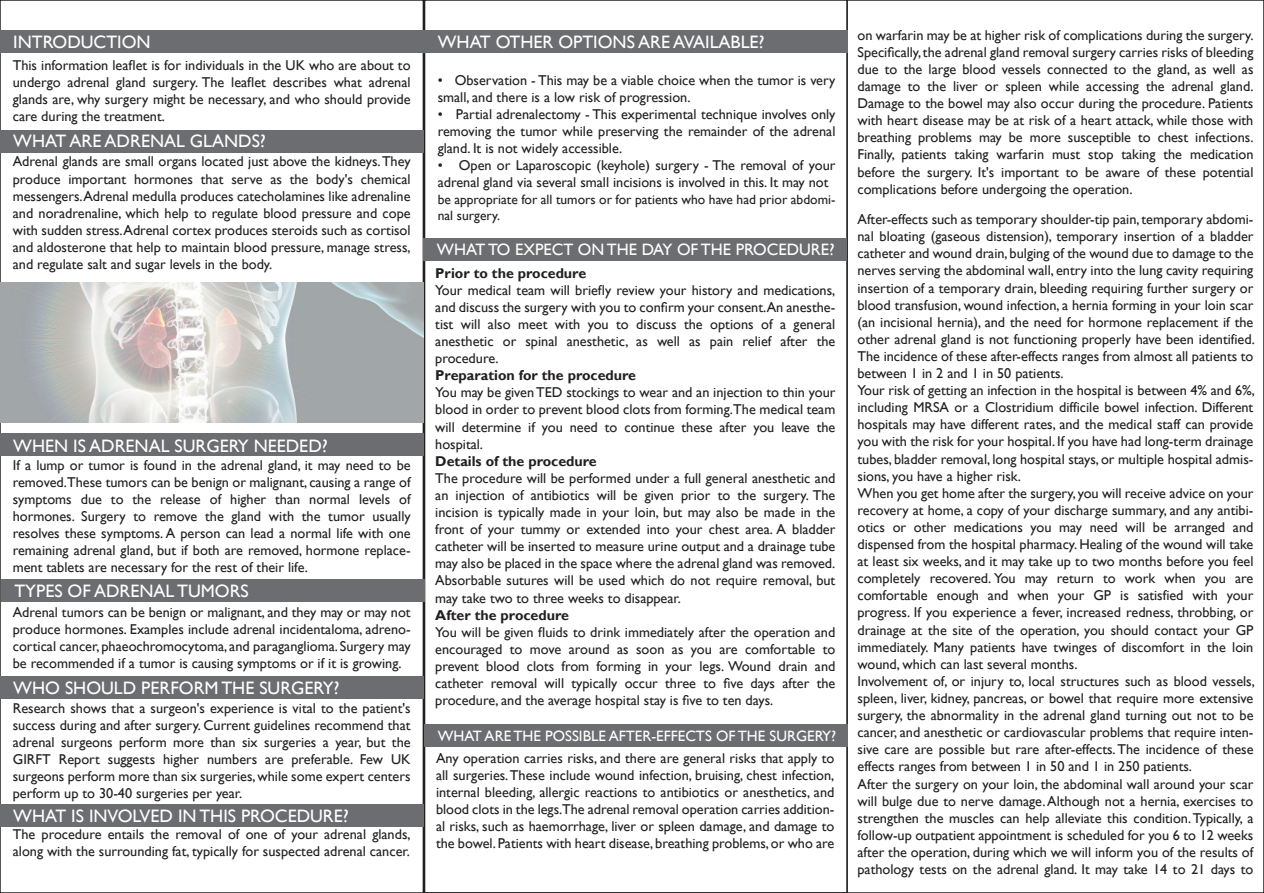
<style>
.page{position:relative;width:1264px;height:893px;background:#fff}
.page>*{position:absolute;margin:0;border:0;box-sizing:border-box;transform-origin:0 0}
.t1{font:18px "Gill Sans";color:#fff}
.t2{font:16.5px "Gill Sans";color:#fff}
.t3{font:15px "Gill Sans";color:#fff}
.t4{font:14.25px/17.1px "Gill Sans";color:#231f20;text-align:justify}
.t5{font:700 14.25px "Gill Sans";color:#231f20}
.t6{font:13.5px/16.2px "Gill Sans";color:#231f20}
</style>
<div class="page">
<div style="left:0;top:30px;width:423px;height:23px;background:#6c6d70"></div>
<div style="left:0;top:130px;width:423px;height:22px;background:#6c6d70"></div>
<div style="left:0;top:434px;width:423px;height:22px;background:#6c6d70"></div>
<div style="left:423px;top:239px;width:423px;height:22px;background:#6c6d70"></div>
<div style="left:0;top:676px;width:423px;height:22px;background:#6c6d70"></div>
<div style="left:1px;top:579px;width:423px;height:22px;background:#6c6d70"></div>
<div style="left:0;top:804px;width:423px;height:23px;background:#6c6d70"></div>
<div style="left:424px;top:724px;width:423px;height:23px;background:#6c6d70"></div>
<div style="left:424px;top:30px;width:423px;height:23px;background:#6c6d70"></div>
<svg style="left:0;top:282px;width:423px;height:140px;background:#bec0c0"></svg>
<p class="t1" style="left:13px;top:32px;width:139px">INTRODUCTION</p>
<p class="t4" style="left:13px;top:57px;width:399px">This information leaflet is for individuals in the UK who are about to undergo adrenal gland surgery. The leaflet describes what adrenal glands are, why surgery might be necessary, and who should provide care during the treatment.</p>
<p class="t4" style="left:13px;top:153px;width:399px">Adrenal glands are small organs located just above the kidneys. They produce important hormones that serve as the body's chemical messengers.Adrenal medulla produces catecholamines like adrenaline and noradrenaline, which help to regulate blood pressure and cope with sudden stress.Adrenal cortex produces steroids such as cortisol and aldosterone that help to maintain blood pressure, manage stress, and regulate salt and sugar levels in the body.</p>
<p class="t1" style="left:13px;top:130px;width:254px">WHAT ARE ADRENAL GLANDS?</p>
<p class="t1" style="left:13px;top:435px;width:316px">WHEN IS ADRENAL SURGERY NEEDED?</p>
<p class="t4" style="left:13px;top:456px;width:399px">If a lump or tumor is found in the adrenal gland, it may need to be removed.These tumors can be benign or malignant, causing a range of symptoms due to the release of higher than normal levels of hormones. Surgery to remove the gland with the tumor usually resolves these symptoms. A person can lead a normal life with one remaining adrenal gland, but if both are removed, hormone replace&shy;ment tablets are necessary for the rest of their life.</p>
<p class="t4" style="left:13px;top:603px;width:399px">Adrenal tumors can be benign or malignant, and they may or may not produce hormones. Examples include adrenal incidentaloma, adreno&shy;cortical cancer, phaeochromocytoma, and paraganglioma. Surgery may be recommended if a tumor is causing symptoms or if it is growing.</p>
<p class="t4" style="left:13px;top:700px;width:399px">Research shows that a surgeon's experience is vital to the patient's success during and after surgery. Current guidelines recommend that adrenal surgeons perform more than six surgeries a year, but the GIRFT Report suggests higher numbers are preferable. Few UK surgeons perform more than six surgeries, while some expert centers perform up to 30-40 surgeries per year.</p>
<p class="t4" style="left:13px;top:826px;width:399px">The procedure entails the removal of one of your adrenal glands, along with the surrounding fat, typically for suspected adrenal cancer.</p>
<p class="t1" style="left:14px;top:580px;width:236px">TYPES OF ADRENAL TUMORS</p>
<p class="t1" style="left:13px;top:677px;width:328px">WHO SHOULD PERFORM THE SURGERY?</p>
<p class="t1" style="left:13px;top:806px;width:337px">WHAT IS INVOLVED IN THIS PROCEDURE?</p>
<p class="t1" style="left:438px;top:32px;width:328px">WHAT OTHER OPTIONS ARE AVAILABLE?</p>
<p class="t4" style="left:437px;top:72px;width:399px">• Observation - This may be a viable choice when the tumor is very small, and there is a low risk of progression.</p>
<p class="t4" style="left:437px;top:106px;width:399px">• Partial adrenalectomy - This experimental technique involves only removing the tumor while preserving the remainder of the adrenal gland. It is not widely accessible.</p>
<p class="t4" style="left:437px;top:157px;width:399px">• Open or Laparoscopic (keyhole) surgery - The removal of your adrenal gland via several small incisions is involved in this. It may not</p>
<p class="t6" style="left:437px;top:191px;width:399px">be appropriate for all tumors or for patients who have had prior abdomi&shy;nal surgery.</p>
<p class="t2" style="left:437px;top:240px;width:399px">WHAT TO EXPECT ON THE DAY OF THE PROCEDURE?</p>
<p class="t5" style="left:435px;top:264px;width:152px">Prior to the procedure</p>
<p class="t4" style="left:435px;top:282px;width:401px">Your medical team will briefly review your history and medications, and discuss the surgery with you to confirm your consent.An anesthe&shy;tist will also meet with you to discuss the options of a general anesthetic or spinal anesthetic, as well as pain relief after the procedure.</p>
<p class="t5" style="left:435px;top:367px;width:202px">Preparation for the procedure</p>
<p class="t4" style="left:435px;top:384px;width:401px">You may be given TED stockings to wear and an injection to thin your blood in order to prevent blood clots from forming.The medical team will determine if you need to continue these after you leave the hospital.</p>
<p class="t5" style="left:435px;top:452px;width:163px">Details of the procedure</p>
<p class="t4" style="left:435px;top:470px;width:401px">The procedure will be performed under a full general anesthetic and an injection of antibiotics will be given prior to the surgery. The incision is typically made in your loin, but may also be made in the front of your tummy or extended into your chest area. A bladder catheter will be inserted to measure urine output and a drainage tube may also be placed in the space where the adrenal gland was removed.<br>Absorbable sutures will be used which do not require removal, but may take two to three weeks to disappear.</p>
<p class="t5" style="left:435px;top:606px;width:135px">After the procedure</p>
<p class="t4" style="left:435px;top:624px;width:401px">You will be given fluids to drink immediately after the operation and encouraged to move around as soon as you are comfortable to prevent blood clots from forming in your legs. Wound drain and catheter removal will typically occur three to five days after the procedure, and the average hospital stay is five to ten days.</p>
<p class="t3" style="left:438px;top:727px;width:400px">WHAT ARE THE POSSIBLE AFTER-EFFECTS OF THE SURGERY?</p>
<p class="t4" style="left:436px;top:750px;width:400px">Any operation carries risks, and there are general risks that apply to all surgeries. These include wound infection, bruising, chest infection, internal bleeding, allergic reactions to antibiotics or anesthetics, and blood clots in the legs.The adrenal removal operation carries addition&shy;al risks, such as haemorrhage, liver or spleen damage, and damage to the bowel. Patients with heart disease, breathing problems, or who are</p>
<p class="t4" style="left:857px;top:27px;width:397px">on warfarin may be at higher risk of complications during the surgery.<br>Specifically, the adrenal gland removal surgery carries risks of bleeding due to the large blood vessels connected to the gland, as well as damage to the liver or spleen while accessing the adrenal gland.<br>Damage to the bowel may also occur during the procedure. Patients with heart disease may be at risk of a heart attack, while those with breathing problems may be more susceptible to chest infections.<br>Finally, patients taking warfarin must stop taking the medication before the surgery. It's important to be aware of these potential complications before undergoing the operation.</p>
<p class="t4" style="left:857px;top:211px;width:399px;text-align:left">After-effects such as temporary shoulder-tip pain, temporary abdomi&shy;nal bloating (gaseous distension), temporary insertion of a bladder catheter and wound drain, bulging of the wound due to damage to the nerves serving the abdominal wall, entry into the lung cavity requiring insertion of a temporary drain, bleeding requiring further surgery or blood transfusion, wound infection, a hernia forming in your loin scar (an incisional hernia), and the need for hormone replacement if the other adrenal gland is not functioning properly have been identified.<br>The incidence of these after-effects ranges from almost all patients to between 1 in 2 and 1 in 50 patients.<br>Your risk of getting an infection in the hospital is between 4% and 6%, including MRSA or a Clostridium difficile bowel infection. Different hospitals may have different rates, and the medical staff can provide you with the risk for your hospital. If you have had long-term drainage tubes, bladder removal, long hospital stays, or multiple hospital admis&shy;sions, you have a higher risk.<br>When you get home after the surgery, you will receive advice on your recovery at home, a copy of your discharge summary, and any antibi&shy;otics or other medications you may need will be arranged and dispensed from the hospital pharmacy. Healing of the wound will take at least six weeks, and it may take up to two months before you feel completely recovered. You may return to work when you are comfortable enough and when your GP is satisfied with your progress. If you experience a fever, increased redness, throbbing, or drainage at the site of the operation, you should contact your GP immediately. Many patients have twinges of discomfort in the loin wound, which can last several months.<br>Involvement of, or injury to, local structures such as blood vessels, spleen, liver, kidney, pancreas, or bowel that require more extensive surgery, the abnormality in the adrenal gland turning out not to be cancer, and anesthetic or cardiovascular problems that require inten&shy;sive care are possible but rare after-effects. The incidence of these effects ranges from between 1 in 50 and 1 in 250 patients.<br>After the surgery on your loin, the abdominal wall around your scar will bulge due to nerve damage. Although not a hernia, exercises to strengthen the muscles can help alleviate this condition. Typically, a follow-up outpatient appointment is scheduled for you 6 to 12 weeks after the operation, during which we will inform you of the results of pathology tests on the adrenal gland. It may take 14 to 21 days to</p>
</div>
